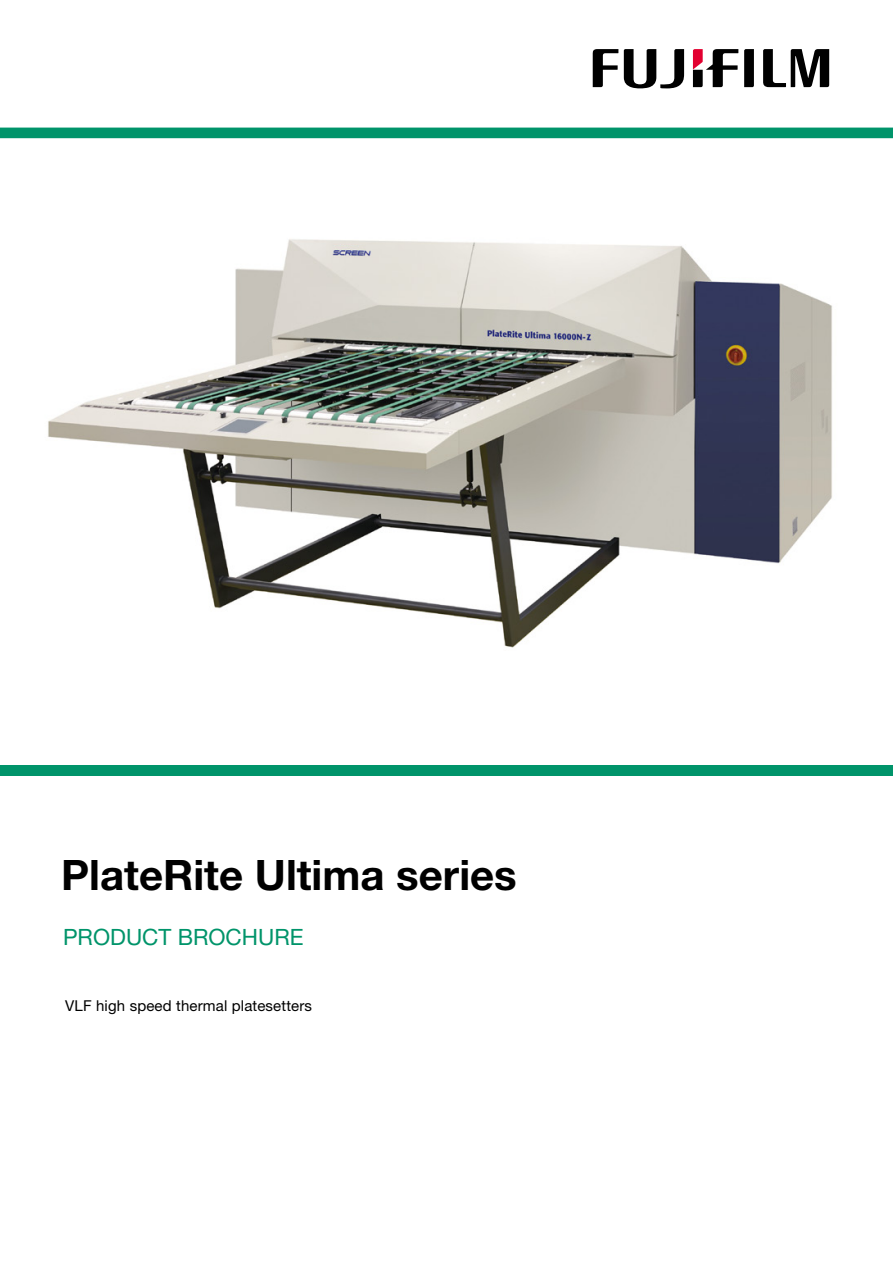
<style>
.page{position:relative;width:893px;height:1263px;background:#fff}
.page>*{position:absolute;margin:0;border:0;box-sizing:border-box;transform-origin:0 0}
.Front_cover_-_main_h{font:700 42px "Helvetica Neue LT Pro";color:#000}
.Front_cover_-_sub_he{font:22.5px "Helvetica Neue LT Pro";color:#00946a}
.Front_cover_-_intro{font:15px "Helvetica Neue LT Pro";letter-spacing:.01em;color:#000}
</style>
<div class="page">
<div style="left:0;top:128px;width:893px;height:10px;background:#00946a"></div>
<svg style="left:744px;top:49px;width:10px;height:38px"></svg>
<svg style="left:593px;top:49px;width:25px;height:38px"></svg>
<svg style="left:763px;top:49px;width:66px;height:38px"></svg>
<svg style="left:624px;top:49px;width:60px;height:40px"></svg>
<svg style="left:693px;top:49px;width:45px;height:38px"></svg>
<img style="left:48px;top:239px;width:785px;height:409px">
<div style="left:1px;top:765px;width:892px;height:11px;background:#00946a"></div>
<p class="Front_cover_-_main_h" style="left:61px;top:849px;width:457px">PlateRite Ultima series</p>
<p class="Front_cover_-_sub_he" style="left:63px;top:923px;width:242px">PRODUCT BROCHURE</p>
<p class="Front_cover_-_intro" style="left:65px;top:996px;width:248px">VLF high speed thermal platesetters</p>
</div>
